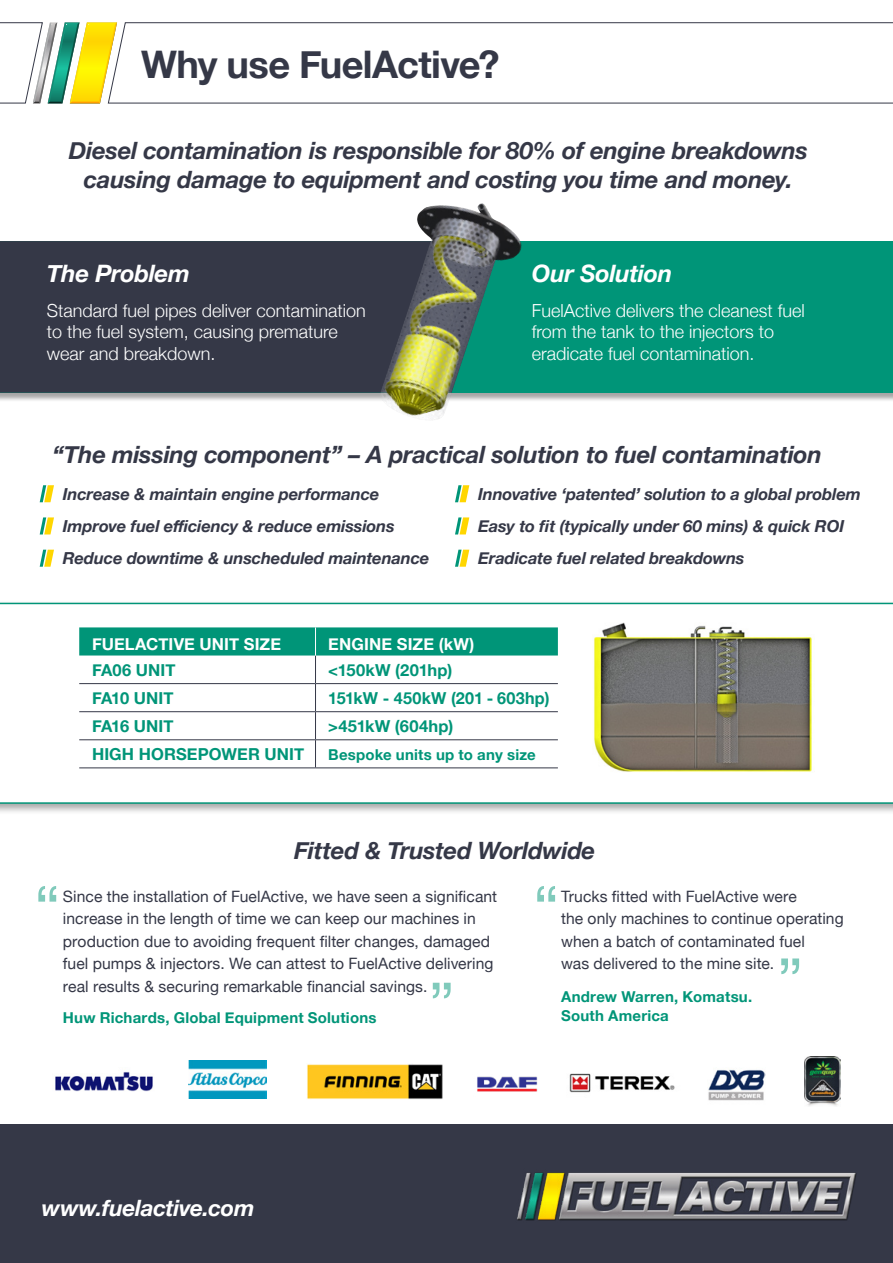
<style>
.page{position:relative;width:893px;height:1263px;background:#fff}
.page>*{position:absolute;margin:0;border:0;box-sizing:border-box;transform-origin:0 0}
.t1{font:60.75px "Helvetica Neue";color:#009578}
.t2{font:700 37.95px "Helvetica Neue";letter-spacing:-.015em;color:#353847}
.t3{font:italic 700 24px "Helvetica Neue";letter-spacing:-.015em;color:#fff}
.t4{font:italic 700 23.85px/28.7px "Helvetica Neue";letter-spacing:-.015em;color:#353847;text-align:center}
.t5{font:italic 700 22.5px "Helvetica Neue";letter-spacing:-.015em;color:#fff}
.t6{font:300 18px/21.6px "Helvetica Neue";color:#fff}
.t7{font:italic 700 16.5px/32.2px "Helvetica Neue";letter-spacing:-.01em;color:#353847}
.t8{font:700 16.5px "Helvetica Neue";letter-spacing:.005em;color:#009578}
.t9{font:700 16.5px "Helvetica Neue";letter-spacing:.005em;color:#fff}
.t10{font:700 16.5px "Helvetica Neue";letter-spacing:-.015em;color:#009578}
.t11{font:15.6px/22.5px "Helvetica Neue";letter-spacing:.005em;color:#353847}
.t12{font:700 15px/19.5px "Helvetica Neue";letter-spacing:.015em;color:#009578}
</style>
<div class="page">
<div style="left:0;top:600px;width:893px;height:215px;background:#000;opacity:.35"></div>
<svg style="left:0;top:602px;width:893px;height:202px"></svg>
<div style="left:0;top:1124px;width:893px;height:139px;background:#353847"></div>
<svg style="left:455px;top:485px;width:14px;height:17px"></svg>
<svg style="left:455px;top:517px;width:14px;height:17px"></svg>
<svg style="left:455px;top:550px;width:14px;height:17px"></svg>
<svg style="left:40px;top:485px;width:14px;height:17px"></svg>
<svg style="left:40px;top:517px;width:14px;height:17px"></svg>
<svg style="left:40px;top:550px;width:14px;height:17px"></svg>
<svg style="left:79px;top:627px;width:479px;height:140px"></svg>
<hr style="left:79px;top:767px;width:236px;height:1px;background:#353847">
<hr style="left:315px;top:767px;width:243px;height:1px;background:#353847">
<div style="left:0;top:242px;width:893px;height:159px;background:#000;opacity:.35"></div>
<div style="left:0;top:241px;width:893px;height:152px;background:#009578"></div>
<div style="left:0;top:241px;width:379px;height:152px;background:#353847"></div>
<img style="left:379px;top:203px;width:143px;height:217px">
<img style="left:517px;top:1172px;width:340px;height:49px">
<img style="left:55px;top:1071px;width:98px;height:21px">
<img style="left:804px;top:1057px;width:36px;height:49px">
<img style="left:307px;top:1064px;width:136px;height:36px">
<img style="left:569px;top:1073px;width:106px;height:20px">
<img style="left:188px;top:1061px;width:78px;height:37px">
<svg style="left:117px;top:22px;width:776px;height:82px"></svg>
<svg style="left:0;top:22px;width:117px;height:82px"></svg>
<img style="left:582px;top:612px;width:252px;height:170px">
<img style="left:477px;top:1076px;width:61px;height:16px">
<img style="left:708px;top:1069px;width:57px;height:32px">
<h2 class="t2" style="left:141px;top:34px;width:360px">Why use FuelActive?</h2>
<h3 class="t4" style="left:69px;top:137px;width:740px">Diesel contamination is responsible for 80% of engine breakdowns causing damage to equipment and costing you time and money.</h3>
<h3 class="t3" style="left:47px;top:255px;width:145px">The Problem</h3>
<p class="t6" style="left:47px;top:298px;width:321px">Standard fuel pipes deliver contamination to the fuel system, causing premature wear and breakdown.</p>
<h3 class="t3" style="left:532px;top:255px;width:142px">Our Solution</h3>
<p class="t6" style="left:532px;top:298px;width:275px">FuelActive delivers the cleanest fuel from the tank to the injectors to eradicate fuel contamination.</p>
<h3 class="t4" style="left:53px;top:441px;width:771px">“The missing component” – A practical solution to fuel contamination</h3>
<p class="t7" style="left:63px;top:478px;width:368px">Increase &amp; maintain engine performance<br>Improve fuel efficiency &amp; reduce emissions<br>Reduce downtime &amp; unscheduled maintenance</p>
<p class="t7" style="left:478px;top:478px;width:384px">Innovative ‘patented’ solution to a global problem<br>Easy to fit (typically under 60 mins) &amp; quick ROI<br>Eradicate fuel related breakdowns</p>
<p class="t9" style="left:92px;top:631px;width:191px">FUELACTIVE UNIT SIZE</p>
<p class="t9" style="left:328px;top:631px;width:148px">ENGINE SIZE (kW)</p>
<p class="t8" style="left:92px;top:657px;width:85px">FA06 UNIT</p>
<p class="t8" style="left:328px;top:657px;width:125px">&lt;150kW (201hp)</p>
<p class="t10" style="left:92px;top:685px;width:83px">FA10 UNIT</p>
<p class="t8" style="left:328px;top:685px;width:223px">151kW - 450kW (201 - 603hp)</p>
<p class="t10" style="left:92px;top:713px;width:83px">FA16 UNIT</p>
<p class="t8" style="left:328px;top:713px;width:127px">&gt;451kW (604hp)</p>
<p class="t8" style="left:92px;top:741px;width:214px">HIGH HORSEPOWER UNIT</p>
<p class="t12" style="left:328px;top:745px;width:209px">Bespoke units up to any size</p>
<h3 class="t4" style="left:294px;top:837px;width:303px">Fitted &amp; Trusted Worldwide</h3>
<h1 class="t1" style="left:34px;top:864px;width:27px">“</h1>
<h1 class="t1" style="left:533px;top:864px;width:27px">“</h1>
<p class="t11" style="left:63px;top:886px;width:436px">Since the installation of FuelActive, we have seen a significant increase in the length of time we can keep our machines in production due to avoiding frequent filter changes, damaged fuel pumps &amp; injectors. We can attest to FuelActive delivering real results &amp; securing remarkable financial savings.</p>
<p class="t12" style="left:63px;top:1008px;width:315px">Huw Richards, Global Equipment Solutions</p>
<p class="t11" style="left:561px;top:886px;width:284px">Trucks fitted with FuelActive were<br>the only machines to continue operating when a batch of contaminated fuel<br>was delivered to the mine site.</p>
<p class="t12" style="left:561px;top:987px;width:193px">Andrew Warren, Komatsu.<br>South America</p>
<h1 class="t1" style="left:777px;top:936px;width:27px">”</h1>
<h1 class="t1" style="left:429px;top:960px;width:27px">”</h1>
<h3 class="t5" style="left:42px;top:1190px;width:214px">www.fuelactive.com</h3>
</div>
